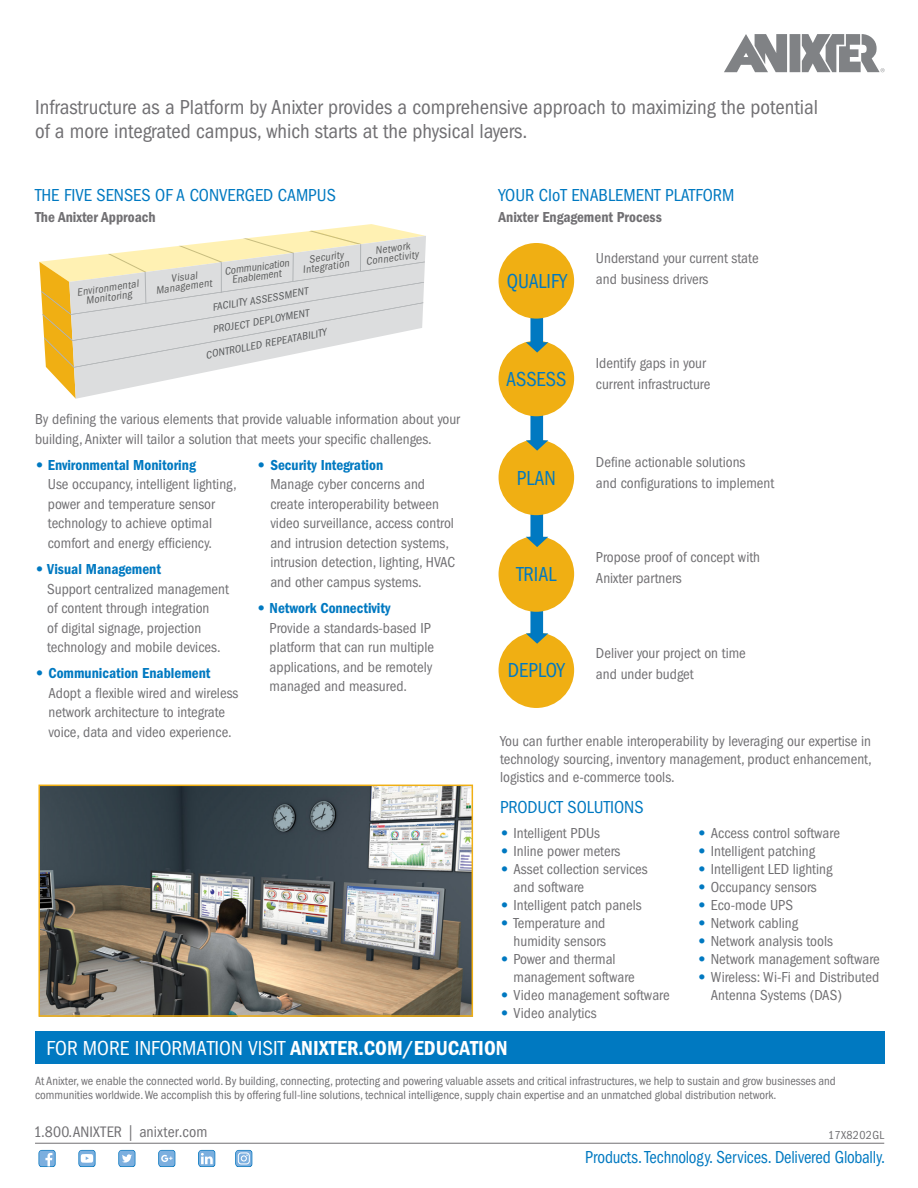
<style>
.page{position:relative;width:918px;height:1188px;background:#fff}
.page>*{position:absolute;margin:0;border:0;box-sizing:border-box;transform-origin:0 0}
.t1{font:condensed 21px/24px "ITC Franklin Gothic Std";color:#717073}
.t2{font:condensed 21px "ITC Franklin Gothic Std";color:#fff}
.t3{font:condensed 21px "ITC Franklin Gothic Std";color:#0079c1;scale:.96 1}
.t4{font:condensed 18px "ITC Franklin Gothic Std";color:#0079c1}
.t5{font:condensed 18px "ITC Franklin Gothic Std";color:#0079c1;scale:.93 1}
.t6{font:condensed 15.75px "ITC Franklin Gothic Std";letter-spacing:.01em;color:#717073}
.t7{font:condensed 15px/19.5px "ITC Franklin Gothic Std";color:#717073}
.t8{font:15px "ITC Franklin Gothic Std Dm Cd";color:#0079c1}
.t9{font:15px "ITC Franklin Gothic Std Dm Cd";color:#717073}
.t10{font:condensed 12.75px "ITC Franklin Gothic Std";color:#0079c1}
.t11{font:condensed 12.75px "ITC Franklin Gothic Std";color:#717073}
.t12{font:condensed 12.3px/14.2px "ITC Franklin Gothic Std";color:#717073}
.t13{font:condensed 12px "ITC Franklin Gothic Std";letter-spacing:.03em;color:#717073}
.t14{font:italic condensed 10.95px/9.4px "ITC Franklin Gothic Std";color:#5d5e5e;text-align:center}
.t15{font:italic condensed 10.8px "ITC Franklin Gothic Std";color:#585a5c}
.s1{font-family:"ITC Franklin Gothic Std Hvy"}
.s2{font-family:"ITC Franklin Gothic Std Hvy";font-stretch:normal;color:#0079c1}
.s3{font-family:"ITC Franklin Gothic Std Dm Cd";font-stretch:normal}
</style>
<div class="page">
<div style="left:499px;top:633px;width:74px;height:74px;background:#f0af13;border-radius:50%"></div>
<div style="left:499px;top:632px;width:75px;height:76px;border:2px solid #f0af13;border-radius:50%"></div>
<svg style="left:526px;top:610px;width:22px;height:34px"></svg>
<div style="left:499px;top:537px;width:74px;height:74px;background:#f0af13;border-radius:50%"></div>
<div style="left:499px;top:536px;width:75px;height:76px;border:2px solid #f0af13;border-radius:50%"></div>
<svg style="left:526px;top:513px;width:22px;height:34px"></svg>
<div style="left:499px;top:440px;width:74px;height:74px;background:#f0af13;border-radius:50%"></div>
<div style="left:499px;top:440px;width:75px;height:75px;border:2px solid #f0af13;border-radius:50%"></div>
<svg style="left:526px;top:414px;width:22px;height:37px"></svg>
<div style="left:499px;top:342px;width:74px;height:73px;background:#f0af13;border-radius:50%"></div>
<div style="left:499px;top:341px;width:75px;height:75px;border:2px solid #f0af13;border-radius:50%"></div>
<svg style="left:526px;top:318px;width:22px;height:35px"></svg>
<div style="left:499px;top:244px;width:74px;height:74px;background:#f0af13;border-radius:50%"></div>
<div style="left:499px;top:243px;width:75px;height:76px;border:2px solid #f0af13;border-radius:50%"></div>
<svg style="left:39px;top:224px;width:386px;height:175px"></svg>
<img style="left:41px;top:788px;width:429px;height:226px">
<div style="left:38px;top:785px;width:435px;height:232px;border:2px solid #f0af13"></div>
<div style="left:35px;top:1031px;width:849px;height:33px;background:#0079c1"></div>
<hr style="left:35px;top:1143px;width:849px;height:1px;background:#717073">
<div style="left:790px;top:34px;width:10px;height:38px;background:#808285"></div>
<svg style="left:724px;top:34px;width:63px;height:38px"></svg>
<svg style="left:802px;top:34px;width:83px;height:38px"></svg>
<svg style="left:38px;top:1150px;width:18px;height:17px"></svg>
<svg style="left:118px;top:1150px;width:18px;height:17px"></svg>
<svg style="left:78px;top:1150px;width:18px;height:17px"></svg>
<svg style="left:158px;top:1150px;width:18px;height:17px"></svg>
<svg style="left:198px;top:1150px;width:17px;height:17px"></svg>
<svg style="left:235px;top:1150px;width:17px;height:17px"></svg>
<h1 class="t1" style="left:35px;top:95px;width:785px">Infrastructure as a Platform by Anixter provides a comprehensive approach to maximizing the potential of a more integrated campus, which starts at the physical layers.</h1>
<p class="t4" style="left:35px;top:185px;width:302px">THE FIVE SENSES OF A CONVERGED CAMPUS</p>
<p class="t9" style="left:35px;top:209px;width:122px">The Anixter Approach</p>
<p class="t10" style="left:48px;top:195px;width:215px">THE FIVE SENSES OF A CONVERGED CAMPUS</p>
<p class="t11" style="left:48px;top:210px;width:99px">The Anixter Approach</p>
<p class="t14" style="left:76px;top:288px;width:63px;rotate:-8deg">Environmental<br>Monitoring</p>
<p class="t14" style="left:154px;top:276px;width:58px;rotate:-8deg">Visual<br>Management</p>
<p class="t14" style="left:224px;top:267px;width:67px;rotate:-8deg">Communication<br>Enablement</p>
<p class="t14" style="left:301px;top:256px;width:48px;rotate:-8deg">Security<br>Integration</p>
<p class="t14" style="left:364px;top:248px;width:55px;rotate:-8deg">Network<br>Connectivity</p>
<p class="t15" style="left:211px;top:302px;width:98px;rotate:-10deg">FACILITY ASSESSMENT</p>
<p class="t15" style="left:212px;top:324px;width:99px;rotate:-10deg">PROJECT DEPLOYMENT</p>
<p class="t15" style="left:205px;top:349px;width:124px;rotate:-11deg">CONTROLLED REPEATABILITY</p>
<p class="t7" style="left:35px;top:410px;width:427px">By defining the various elements that provide valuable information about your building, Anixter will tailor a solution that meets your specific challenges.</p>
<p class="t8" style="left:35px;top:456px;width:162px"><span class="s1">•</span> Environmental Monitoring</p>
<p class="t7" style="left:48px;top:475px;width:190px">Use occupancy, intelligent lighting, power and temperature sensor technology to achieve optimal comfort and energy efficiency.</p>
<p class="t8" style="left:35px;top:561px;width:128px"><span class="s1">•</span> Visual Management</p>
<p class="t7" style="left:47px;top:579px;width:183px">Support centralized management of content through integration<br>of digital signage, projection technology and mobile devices.</p>
<p class="t8" style="left:35px;top:665px;width:177px"><span class="s1">•</span> Communication Enablement</p>
<p class="t7" style="left:49px;top:683px;width:191px">Adopt a flexible wired and wireless network architecture to integrate voice, data and video experience.</p>
<p class="t8" style="left:257px;top:456px;width:128px"><span class="s1">•</span> Security Integration</p>
<p class="t7" style="left:270px;top:475px;width:186px">Manage cyber concerns and create interoperability between video surveillance, access control and intrusion detection systems, intrusion detection, lighting, HVAC and other campus systems.</p>
<p class="t8" style="left:257px;top:600px;width:135px"><span class="s1">•</span> Network Connectivity</p>
<p class="t7" style="left:270px;top:618px;width:166px">Provide a standards-based IP platform that can run multiple applications, and be remotely managed and measured.</p>
<p class="t4" style="left:499px;top:185px;width:237px">YOUR CIoT ENABLEMENT PLATFORM</p>
<p class="t9" style="left:499px;top:209px;width:165px">Anixter Engagement Process</p>
<h1 class="t3" style="left:507px;top:269px;width:64px">QUALIFY</h1>
<h1 class="t3" style="left:506px;top:367px;width:64px">ASSESS</h1>
<h1 class="t3" style="left:517px;top:466px;width:42px">PLAN</h1>
<h1 class="t3" style="left:516px;top:562px;width:43px">TRIAL</h1>
<h1 class="t3" style="left:508px;top:659px;width:61px">DEPLOY</h1>
<p class="t7" style="left:596px;top:248px;width:164px;line-height:21px">Understand your current state and business drivers</p>
<p class="t7" style="left:596px;top:353px;width:116px;line-height:21px">Identify gaps in your current infrastructure</p>
<p class="t7" style="left:596px;top:452px;width:180px;line-height:21px">Define actionable solutions<br>and configurations to implement</p>
<p class="t7" style="left:596px;top:547px;width:166px;line-height:21px">Propose proof of concept with<br>Anixter partners</p>
<p class="t7" style="left:596px;top:643px;width:151px;line-height:21px">Deliver your project on time and under budget</p>
<p class="t7" style="left:500px;top:732px;width:373px;line-height:18px;text-align:justify">You can further enable interoperability by leveraging our expertise in technology sourcing, inventory management, product enhancement, logistics and e-commerce tools.</p>
<p class="t4" style="left:500px;top:797px;width:145px">PRODUCT SOLUTIONS</p>
<p class="t7" style="left:500px;top:824px;width:102px"><span class="s2">•</span> Intelligent PDUs</p>
<p class="t7" style="left:500px;top:842px;width:122px"><span class="s2">•</span> Inline power meters</p>
<p class="t7" style="left:514px;top:860px;width:136px;line-height:18px;text-indent:-14px"><span class="s2">•</span> Asset collection services and software</p>
<p class="t7" style="left:500px;top:896px;width:143px"><span class="s2">•</span> Intelligent patch panels</p>
<p class="t7" style="left:500px;top:914px;width:108px;line-height:18px;text-align:right"><span class="s2">•</span> Temperature and humidity sensors</p>
<p class="t7" style="left:514px;top:950px;width:123px;line-height:18px;text-indent:-14px"><span class="s2">•</span> Power and thermal management software</p>
<p class="t7" style="left:500px;top:986px;width:171px"><span class="s2">•</span> Video management software</p>
<p class="t7" style="left:500px;top:1004px;width:98px"><span class="s2">•</span> Video analytics</p>
<p class="t7" style="left:697px;top:824px;width:144px"><span class="s2">•</span> Access control software</p>
<p class="t7" style="left:697px;top:842px;width:119px"><span class="s2">•</span> Intelligent patching</p>
<p class="t7" style="left:697px;top:860px;width:137px"><span class="s2">•</span> Intelligent LED lighting</p>
<p class="t7" style="left:697px;top:878px;width:121px"><span class="s2">•</span> Occupancy sensors</p>
<p class="t7" style="left:697px;top:896px;width:97px"><span class="s2">•</span> Eco-mode UPS</p>
<p class="t7" style="left:697px;top:914px;width:102px"><span class="s2">•</span> Network cabling</p>
<p class="t7" style="left:697px;top:932px;width:137px"><span class="s2">•</span> Network analysis tools</p>
<p class="t7" style="left:697px;top:950px;width:184px"><span class="s2">•</span> Network management software</p>
<p class="t7" style="left:711px;top:968px;width:170px;line-height:18px;text-indent:-14px"><span class="s2">•</span> Wireless: Wi-Fi and Distributed<br>Antenna Systems (DAS)</p>
<h1 class="t2" style="left:47px;top:1036px;width:463px">FOR MORE INFORMATION VISIT <span class="s3">ANIXTER.COM/EDUCATION</span></h1>
<p class="t12" style="left:35px;top:1074px;width:802px">At Anixter, we enable the connected world. By building, connecting, protecting and powering valuable assets and critical infrastructures, we help to sustain and grow businesses and communities worldwide. We accomplish this by offering full-line solutions, technical intelligence, supply chain expertise and an unmatched global distribution network.</p>
<p class="t6" style="left:34px;top:1123px;width:175px">1.800.ANIXTER | anixter.com</p>
<p class="t13" style="left:828px;top:1128px;width:58px">17X8202GL</p>
<p class="t5" style="left:585px;top:1147px;width:324px">Products. Technology. Services. Delivered Globally.</p>
</div>
